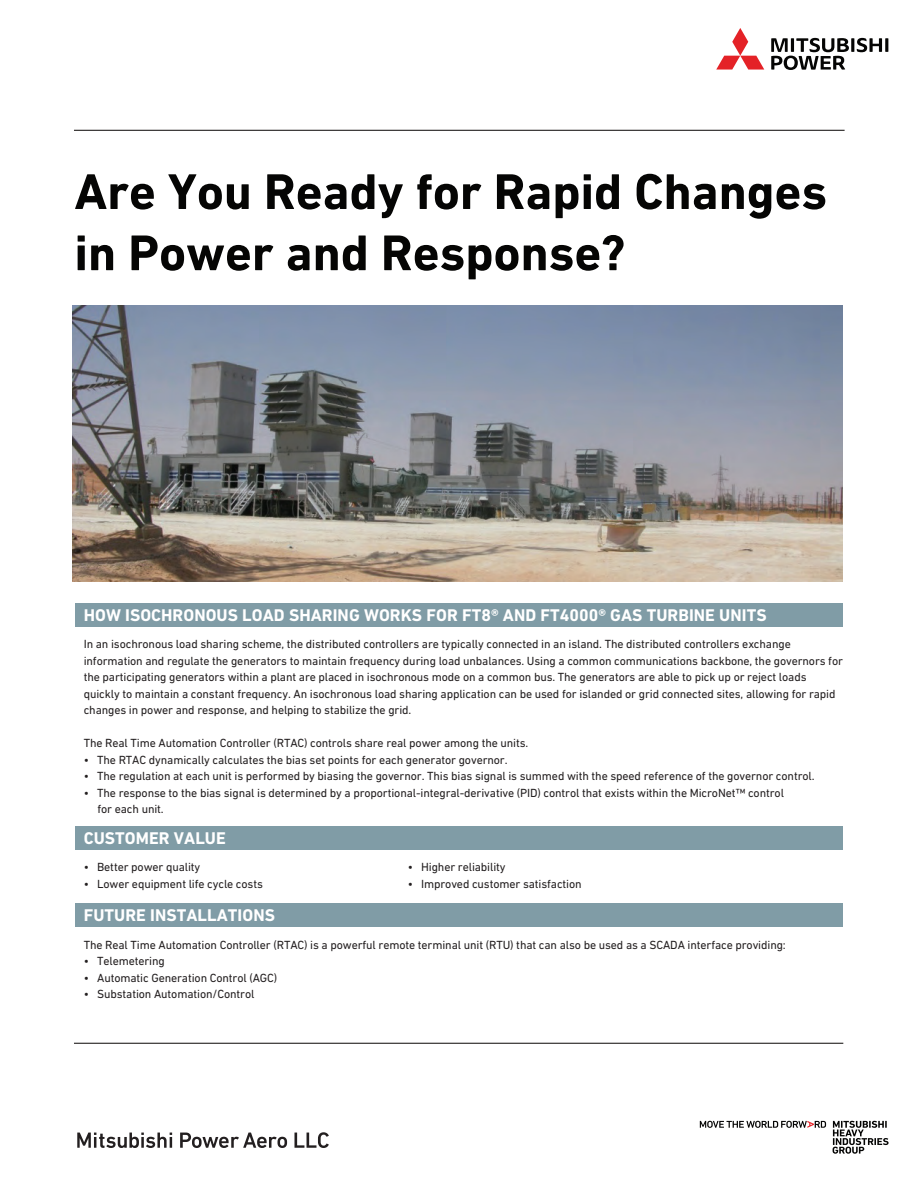
<style>
.page{position:relative;width:918px;height:1188px;background:#fff}
.page>*{position:absolute;margin:0;border:0;box-sizing:border-box;transform-origin:0 0}
.t1{font:700 51px/61.2px "DIN Next LT Pro";color:#050504}
.t2{font:700 17.25px "DIN Next LT Pro";letter-spacing:.005em;color:#fff}
.t3{font:12px/16.5px "DIN Next LT Pro";letter-spacing:-.01em;color:#231f20}
</style>
<div class="page">
<img style="left:72px;top:305px;width:771px;height:277px">
<hr style="left:74px;top:1043px;width:769px;height:1px;background:#090605">
<hr style="left:74px;top:130px;width:771px;height:1px;background:#090605">
<svg style="left:771px;top:38px;width:117px;height:32px"></svg>
<svg style="left:716px;top:28px;width:48px;height:42px"></svg>
<svg style="left:833px;top:1121px;width:56px;height:33px"></svg>
<svg style="left:700px;top:1121px;width:126px;height:7px"></svg>
<div style="left:76px;top:603px;width:767px;height:23px;background:#809ca6"></div>
<div style="left:76px;top:826px;width:767px;height:23px;background:#809ca6"></div>
<div style="left:76px;top:903px;width:767px;height:24px;background:#809ca6"></div>
<svg style="left:77px;top:1133px;width:95px;height:15px"></svg>
<svg style="left:180px;top:1133px;width:107px;height:15px"></svg>
<svg style="left:294px;top:1132px;width:35px;height:16px"></svg>
<h1 class="t1" style="left:74px;top:161px;width:754px">Are You Ready for Rapid Changes in Power and Response?</h1>
<h2 class="t2" style="left:84px;top:605px;width:684px">HOW ISOCHRONOUS LOAD SHARING WORKS FOR FT8® AND FT4000® GAS TURBINE UNITS</h2>
<p class="t3" style="left:84px;top:636px;width:761px">In an isochronous load sharing scheme, the distributed controllers are typically connected in an island. The distributed controllers exchange information and regulate the generators to maintain frequency during load unbalances. Using a common communications backbone, the governors for the participating generators within a plant are placed in isochronous mode on a common bus. The generators are able to pick up or reject loads quickly to maintain a constant frequency. An isochronous load sharing application can be used for islanded or grid connected sites, allowing for rapid changes in power and response, and helping to stabilize the grid.</p>
<p class="t3" style="left:84px;top:735px;width:446px">The Real Time Automation Controller (RTAC) controls share real power among the units.</p>
<p class="t3" style="left:84px;top:751px;width:425px">• The RTAC dynamically calculates the bias set points for each generator governor.</p>
<p class="t3" style="left:84px;top:768px;width:732px">• The regulation at each unit is performed by biasing the governor. This bias signal is summed with the speed reference of the governor control.</p>
<p class="t3" style="left:98px;top:784px;width:688px;text-indent:-14px">• The response to the bias signal is determined by a proportional-integral-derivative (PID) control that exists within the MicroNet™ control for each unit.</p>
<h2 class="t2" style="left:84px;top:828px;width:144px">CUSTOMER VALUE</h2>
<p class="t3" style="left:84px;top:859px;width:118px">• Better power quality</p>
<p class="t3" style="left:408px;top:859px;width:99px">• Higher reliability</p>
<p class="t3" style="left:84px;top:875px;width:181px">• Lower equipment life cycle costs</p>
<p class="t3" style="left:408px;top:875px;width:176px">• Improved customer satisfaction</p>
<h2 class="t2" style="left:84px;top:905px;width:193px">FUTURE INSTALLATIONS</h2>
<p class="t3" style="left:84px;top:936px;width:704px">The Real Time Automation Controller (RTAC) is a powerful remote terminal unit (RTU) that can also be used as a SCADA interface providing:</p>
<p class="t3" style="left:84px;top:953px;width:83px">• Telemetering</p>
<p class="t3" style="left:84px;top:969px;width:195px">• Automatic Generation Control (AGC)</p>
<p class="t3" style="left:84px;top:986px;width:172px">• Substation Automation/Control</p>
</div>
